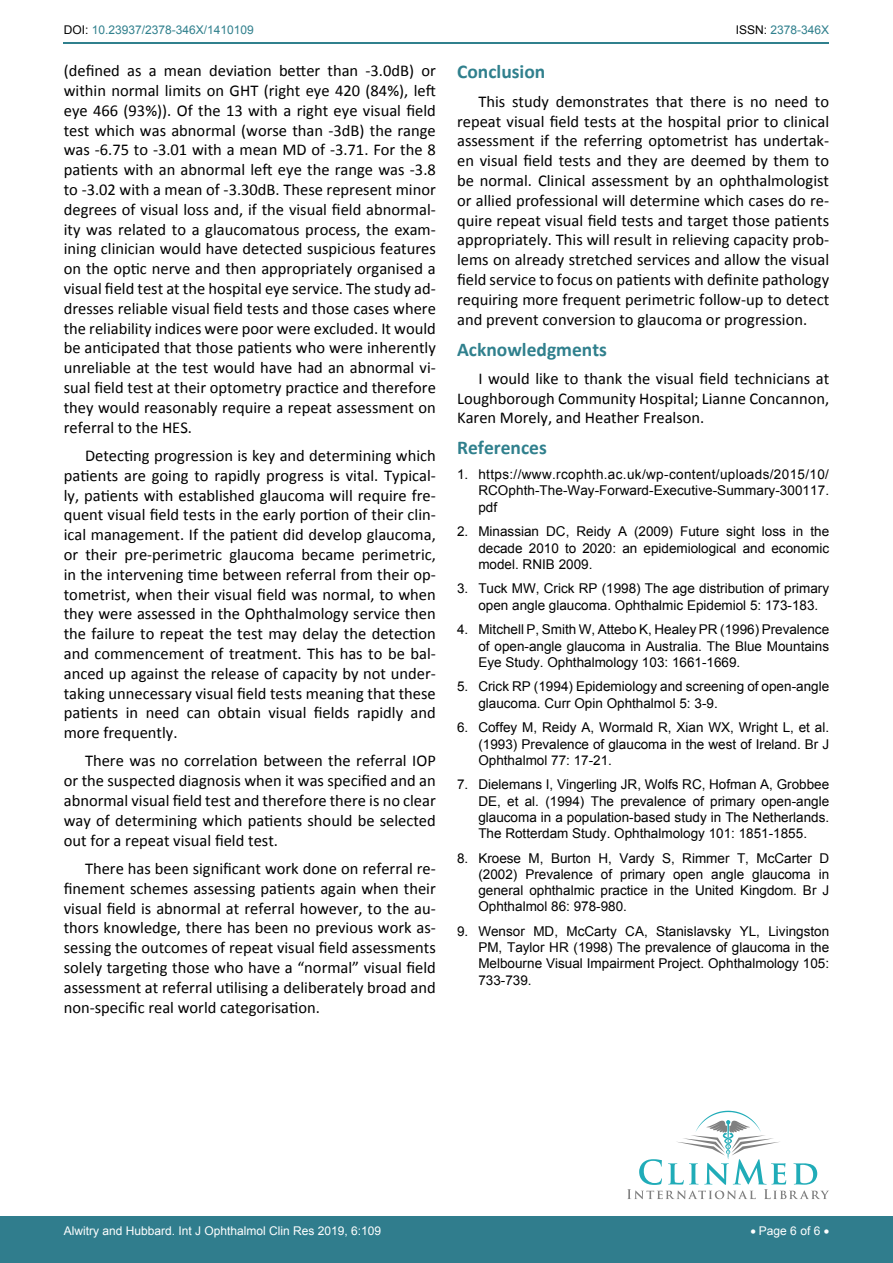
<style>
.page{position:relative;width:893px;height:1263px;background:#fff}
.page>*{position:absolute;margin:0;border:0;box-sizing:border-box;transform-origin:0 0}
.t1{font:700 19.5px "Calibri";color:#30808d}
.t2{font:16.5px/19.8px "Calibri";color:#000;text-align:justify}
.t3{font:13.5px/16.2px "Arial";color:#000;text-align:justify}
.t4{font:12px "Arial";color:#fff}
.t5{font:12px "Arial";color:#30808d}
.s1{color:#000}
</style>
<div class="page">
<hr style="left:64px;top:43px;width:765px;height:1px;background:#30808d">
<div style="left:0;top:1217px;width:893px;height:46px;background:#307d8d"></div>
<svg style="left:627px;top:1111px;width:202px;height:88px"></svg>
<p class="t5" style="left:64px;top:22px;width:192px"><span class="s1">DOI:</span> 10.23937/2378-346X/1410109</p>
<p class="t5" style="left:736px;top:22px;width:95px"><span class="s1">ISSN:</span> 2378-346X</p>
<p class="t2" style="left:64px;top:61px;width:374px">(defined as a mean deviation better than -3.0dB) or within normal limits on GHT (right eye 420 (84%), left eye 466 (93%)). Of the 13 with a right eye visual field test which was abnormal (worse than -3dB) the range was -6.75 to -3.01 with a mean MD of -3.71. For the 8 patients with an abnormal left eye the range was -3.8 to -3.02 with a mean of -3.30dB. These represent minor degrees of visual loss and, if the visual field abnormal&shy;ity was related to a glaucomatous process, the exam&shy;ining clinician would have detected suspicious features on the optic nerve and then appropriately organised a visual field test at the hospital eye service. The study ad&shy;dresses reliable visual field tests and those cases where the reliability indices were poor were excluded. It would be anticipated that those patients who were inherently unreliable at the test would have had an abnormal vi&shy;sual field test at their optometry practice and therefore they would reasonably require a repeat assessment on referral to the HES.</p>
<p class="t2" style="left:64px;top:446px;width:374px;text-indent:21px">Detecting progression is key and determining which patients are going to rapidly progress is vital. Typical&shy;ly, patients with established glaucoma will require fre&shy;quent visual field tests in the early portion of their clin&shy;ical management. If the patient did develop glaucoma, or their pre-perimetric glaucoma became perimetric, in the intervening time between referral from their op&shy;tometrist, when their visual field was normal, to when they were assessed in the Ophthalmology service then the failure to repeat the test may delay the detection and commencement of treatment. This has to be bal&shy;anced up against the release of capacity by not under&shy;taking unnecessary visual field tests meaning that these patients in need can obtain visual fields rapidly and more frequently.</p>
<p class="t2" style="left:64px;top:751px;width:374px;text-indent:21px">There was no correlation between the referral IOP or the suspected diagnosis when it was specified and an abnormal visual field test and therefore there is no clear way of determining which patients should be selected out for a repeat visual field test.</p>
<p class="t2" style="left:64px;top:859px;width:374px;text-indent:21px">There has been significant work done on referral re&shy;finement schemes assessing patients again when their visual field is abnormal at referral however, to the au&shy;thors knowledge, there has been no previous work as&shy;sessing the outcomes of repeat visual field assessments solely targeting those who have a “normal” visual field assessment at referral utilising a deliberately broad and non-specific real world categorisation.</p>
<p class="t1" style="left:457px;top:59px;width:90px">Conclusion</p>
<p class="t2" style="left:457px;top:91px;width:374px;text-indent:21px">This study demonstrates that there is no need to repeat visual field tests at the hospital prior to clinical assessment if the referring optometrist has undertak&shy;en visual field tests and they are deemed by them to be normal. Clinical assessment by an ophthalmologist or allied professional will determine which cases do re&shy;quire repeat visual field tests and target those patients appropriately. This will result in relieving capacity prob&shy;lems on already stretched services and allow the visual field service to focus on patients with definite pathology requiring more frequent perimetric follow-up to detect and prevent conversion to glaucoma or progression.</p>
<p class="t1" style="left:457px;top:337px;width:151px">Acknowledgments</p>
<p class="t2" style="left:457px;top:368px;width:374px;text-indent:21px">I would like to thank the visual field technicians at Loughborough Community Hospital; Lianne Concannon, Karen Morely, and Heather Frealson.</p>
<p class="t1" style="left:457px;top:435px;width:91px">References</p>
<p class="t3" style="left:478px;top:466px;width:352px;text-indent:-21px">1. https://www.rcophth.ac.uk/wp-content/uploads/2015/10/ RCOphth-The-Way-Forward-Executive-Summary-300117. pdf</p>
<p class="t3" style="left:478px;top:524px;width:352px;text-indent:-21px">2. Minassian DC, Reidy A (2009) Future sight loss in the decade 2010 to 2020: an epidemiological and economic model. RNIB 2009.</p>
<p class="t3" style="left:478px;top:581px;width:352px;text-indent:-21px">3. Tuck MW, Crick RP (1998) The age distribution of primary open angle glaucoma. Ophthalmic Epidemiol 5: 173-183.</p>
<p class="t3" style="left:478px;top:622px;width:352px;text-indent:-21px">4. Mitchell P, Smith W, Attebo K, Healey PR (1996) Prevalence of open-angle glaucoma in Australia. The Blue Mountains Eye Study. Ophthalmology 103: 1661-1669.</p>
<p class="t3" style="left:478px;top:679px;width:352px;text-indent:-21px">5. Crick RP (1994) Epidemiology and screening of open-angle glaucoma. Curr Opin Ophthalmol 5: 3-9.</p>
<p class="t3" style="left:478px;top:720px;width:352px;text-indent:-21px">6. Coffey M, Reidy A, Wormald R, Xian WX, Wright L, et al. (1993) Prevalence of glaucoma in the west of Ireland. Br J Ophthalmol 77: 17-21.</p>
<p class="t3" style="left:478px;top:777px;width:352px;text-indent:-21px">7. Dielemans I, Vingerling JR, Wolfs RC, Hofman A, Grobbee DE, et al. (1994) The prevalence of primary open-angle glaucoma in a population-based study in The Netherlands.<br>The Rotterdam Study. Ophthalmology 101: 1851-1855.</p>
<p class="t3" style="left:478px;top:850px;width:352px;text-indent:-21px">8. Kroese M, Burton H, Vardy S, Rimmer T, McCarter D (2002) Prevalence of primary open angle glaucoma in general ophthalmic practice in the United Kingdom. Br J Ophthalmol 86: 978-980.</p>
<p class="t3" style="left:478px;top:923px;width:352px;text-indent:-21px">9. Wensor MD, McCarty CA, Stanislavsky YL, Livingston PM, Taylor HR (1998) The prevalence of glaucoma in the Melbourne Visual Impairment Project. Ophthalmology 105:<br>733-739.</p>
<p class="t4" style="left:64px;top:1223px;width:319px">Alwitry and Hubbard. Int J Ophthalmol Clin Res 2019, 6:109</p>
<p class="t4" style="left:750px;top:1223px;width:80px">• Page 6 of 6 •</p>
</div>
